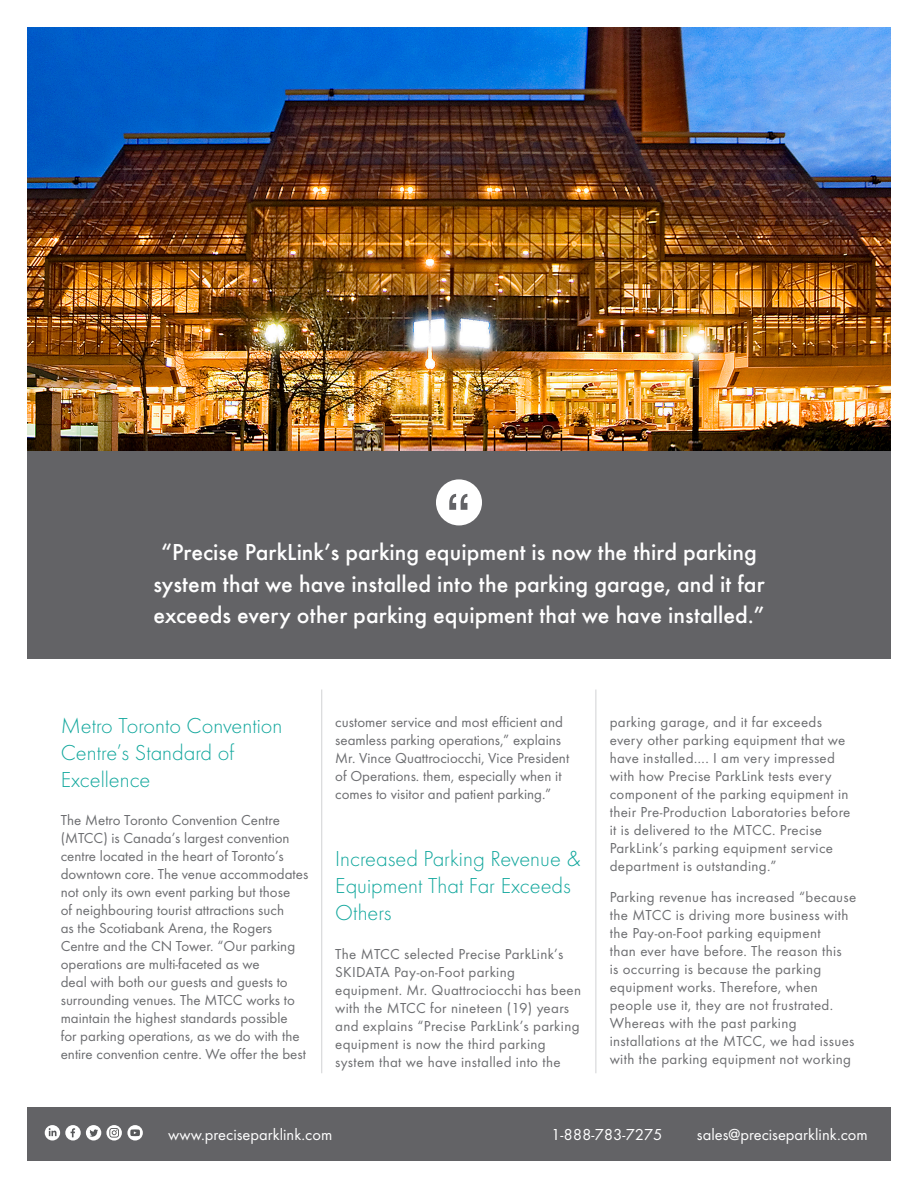
<style>
.page{position:relative;width:918px;height:1188px;background:#fff}
.page>*{position:absolute;margin:0;border:0;box-sizing:border-box;transform-origin:0 0}
.Body{font:500 24px "Futura T";color:#fff}
.Heading{font:300 22.5px/27px "Futura T";color:#12a79d}
.t1{font:16.5px "Futura T";color:#fff}
.Body-2{font:15px/18px "Futura T";letter-spacing:.02em;color:#6c6d70}
.Body-3{font:15px/18px "Futura T";color:#6c6d70}
</style>
<div class="page">
<img style="left:27px;top:27px;width:864px;height:425px">
<hr style="left:321px;top:690px;width:1px;height:383px;background:#d1d2d4">
<hr style="left:596px;top:690px;width:1px;height:383px;background:#d1d2d4">
<div style="left:0;top:452px;width:918px;height:207px;background:#636366"></div>
<svg style="left:436px;top:479px;width:46px;height:46px"></svg>
<div style="left:0;top:1107px;width:918px;height:54px;background:#636366"></div>
<svg style="left:45px;top:1125px;width:15px;height:16px"></svg>
<svg style="left:49px;top:1128px;width:8px;height:8px"></svg>
<svg style="left:65px;top:1125px;width:16px;height:16px"></svg>
<svg style="left:71px;top:1128px;width:4px;height:9px"></svg>
<svg style="left:127px;top:1125px;width:16px;height:16px"></svg>
<svg style="left:130px;top:1129px;width:10px;height:7px"></svg>
<svg style="left:86px;top:1125px;width:15px;height:16px"></svg>
<svg style="left:90px;top:1129px;width:8px;height:8px"></svg>
<svg style="left:106px;top:1125px;width:16px;height:16px"></svg>
<svg style="left:109px;top:1128px;width:10px;height:10px"></svg>
<div style="left:0;top:0;width:27px;height:1188px;background:#fff"></div>
<div style="left:891px;top:0;width:27px;height:1188px;background:#fff"></div>
<p class="Body" style="left:161px;top:538px;width:597px">“Precise ParkLink’s parking equipment is now the third parking</p>
<p class="Body" style="left:153px;top:570px;width:613px">system that we have installed into the parking garage, and it far</p>
<p class="Body" style="left:153px;top:601px;width:613px">exceeds every other parking equipment that we have installed.”</p>
<p class="Heading" style="left:61px;top:711px;width:223px">Metro Toronto Convention<br>Centre’s Standard of<br>Excellence</p>
<p class="Body-3" style="left:61px;top:811px;width:249px">The Metro Toronto Convention Centre (MTCC) is Canada’s largest convention centre located in the heart of Toronto’s downtown core. The venue accommodates not only its own event parking but those<br>of neighbouring tourist attractions such<br>as the Scotiabank Arena, the Rogers Centre and the CN Tower. “Our parking operations are multi-faceted as we<br>deal with both our guests and guests to surrounding venues. The MTCC works to maintain the highest standards possible<br>for parking operations, as we do with the entire convention centre. We offer the best</p>
<p class="Body-3" style="left:335px;top:713px;width:235px">customer service and most efficient and seamless parking operations,” explains Mr. Vince Quattrociocchi, Vice President of Operations. them, especially when it comes to visitor and patient parking.”</p>
<p class="Heading" style="left:335px;top:845px;width:247px">Increased Parking Revenue &amp;<br>Equipment That Far Exceeds<br>Others</p>
<p class="Body-2" style="left:335px;top:945px;width:247px">The MTCC selected Precise ParkLink’s SKIDATA Pay-on-Foot parking equipment. Mr. Quattrociocchi has been with the MTCC for nineteen (19) years and explains “Precise ParkLink’s parking equipment is now the third parking system that we have installed into the</p>
<p class="Body-2" style="left:610px;top:713px;width:242px">parking garage, and it far exceeds every other parking equipment that we have installed…. I am very impressed with how Precise ParkLink tests every component of the parking equipment in their Pre-Production Laboratories before it is delivered to the MTCC. Precise ParkLink’s parking equipment service department is outstanding.”</p>
<p class="Body-2" style="left:610px;top:888px;width:248px">Parking revenue has increased “because the MTCC is driving more business with the Pay-on-Foot parking equipment<br>than ever have before. The reason this<br>is occurring is because the parking equipment works. Therefore, when people use it, they are not frustrated.<br>Whereas with the past parking installations at the MTCC, we had issues with the parking equipment not working</p>
<p class="t1" style="left:168px;top:1125px;width:166px">www.preciseparklink.com</p>
<p class="t1" style="left:551px;top:1125px;width:113px">1-888-783-7275</p>
<p class="t1" style="left:697px;top:1125px;width:172px">sales@preciseparklink.com</p>
</div>
